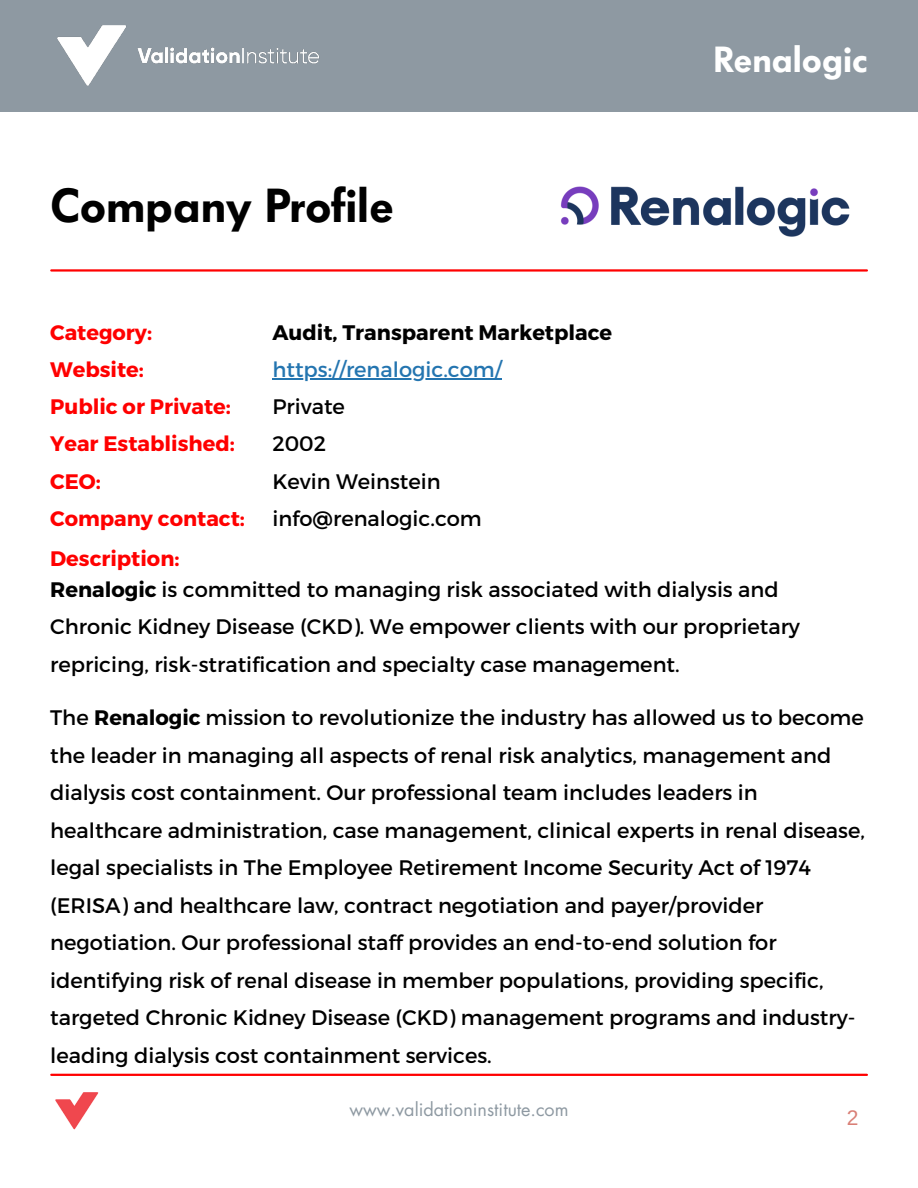
<style>
.page{position:relative;width:918px;height:1188px;background:#fff}
.page>*{position:absolute;margin:0;border:0;box-sizing:border-box;transform-origin:0 0}
.t1{font:600 47.25px "Futura BQ";color:#000}
.t2{font:600 36px "Futura BQ";color:#fff}
.t3{font:21px/37.5px "Montserrat";color:#000}
.t4{font:700 21px/37px "Montserrat";color:#f00}
.t5{font:700 21px "Montserrat";color:#000}
.t6{font:21px "Montserrat";color:#2475b0}
.t7{font:21px "Arimo";color:#d97f76}
.t8{font:18px "Futura LT";color:#8e99a2}
.s1{font-weight:700}
</style>
<div class="page">
<div style="left:0;top:0;width:918px;height:111px;background:#8e99a2"></div>
<img style="left:57px;top:25px;width:262px;height:61px">
<hr style="left:51px;top:1074px;width:816px;height:2px;background:#f00">
<img style="left:55px;top:1092px;width:44px;height:38px">
<hr style="left:51px;top:269px;width:816px;height:3px;background:#f00">
<img style="left:560px;top:186px;width:290px;height:51px">
<hr style="left:272px;top:378px;width:230px;height:1px;background:#2475b0">
<h1 class="t1" style="left:50px;top:178px;width:345px">Company Profile</h1>
<p class="t4" style="left:50px;top:313px;width:196px">Category:<br>Website:<br>Public or Private:<br>Year Established:<br>CEO:<br>Company contact:</p>
<p class="t4" style="left:50px;top:539px;width:131px">Description:</p>
<p class="t5" style="left:272px;top:319px;width:341px">Audit, Transparent Marketplace</p>
<p class="t6" style="left:272px;top:356px;width:231px">https://renalogic.com/</p>
<p class="t3" style="left:272px;top:387px;width:211px">Private<br>2002<br>Kevin Weinstein info@renalogic.com</p>
<h2 class="t2" style="left:713px;top:39px;width:156px">Renalogic</h2>
<p class="t3" style="left:50px;top:570px;width:751px"><span class="s1">Renalogic</span> is committed to managing risk associated with dialysis and<br>Chronic Kidney Disease (CKD). We empower clients with our proprietary repricing, risk-stratification and specialty case management.</p>
<p class="t3" style="left:50px;top:698px;width:816px">The <span class="s1">Renalogic</span> mission to revolutionize the industry has allowed us to become the leader in managing all aspects of renal risk analytics, management and dialysis cost containment. Our professional team includes leaders in healthcare administration, case management, clinical experts in renal disease, legal specialists in The Employee Retirement Income Security Act of 1974 (ERISA) and healthcare law, contract negotiation and payer/provider negotiation. Our professional staff provides an end-to-end solution for identifying risk of renal disease in member populations, providing specific, targeted Chronic Kidney Disease (CKD) management programs and industry&shy;leading dialysis cost containment services.</p>
<p class="t8" style="left:349px;top:1098px;width:221px">www.validationinstitute.com</p>
<p class="t7" style="left:847px;top:1106px;width:13px">2</p>
</div>
